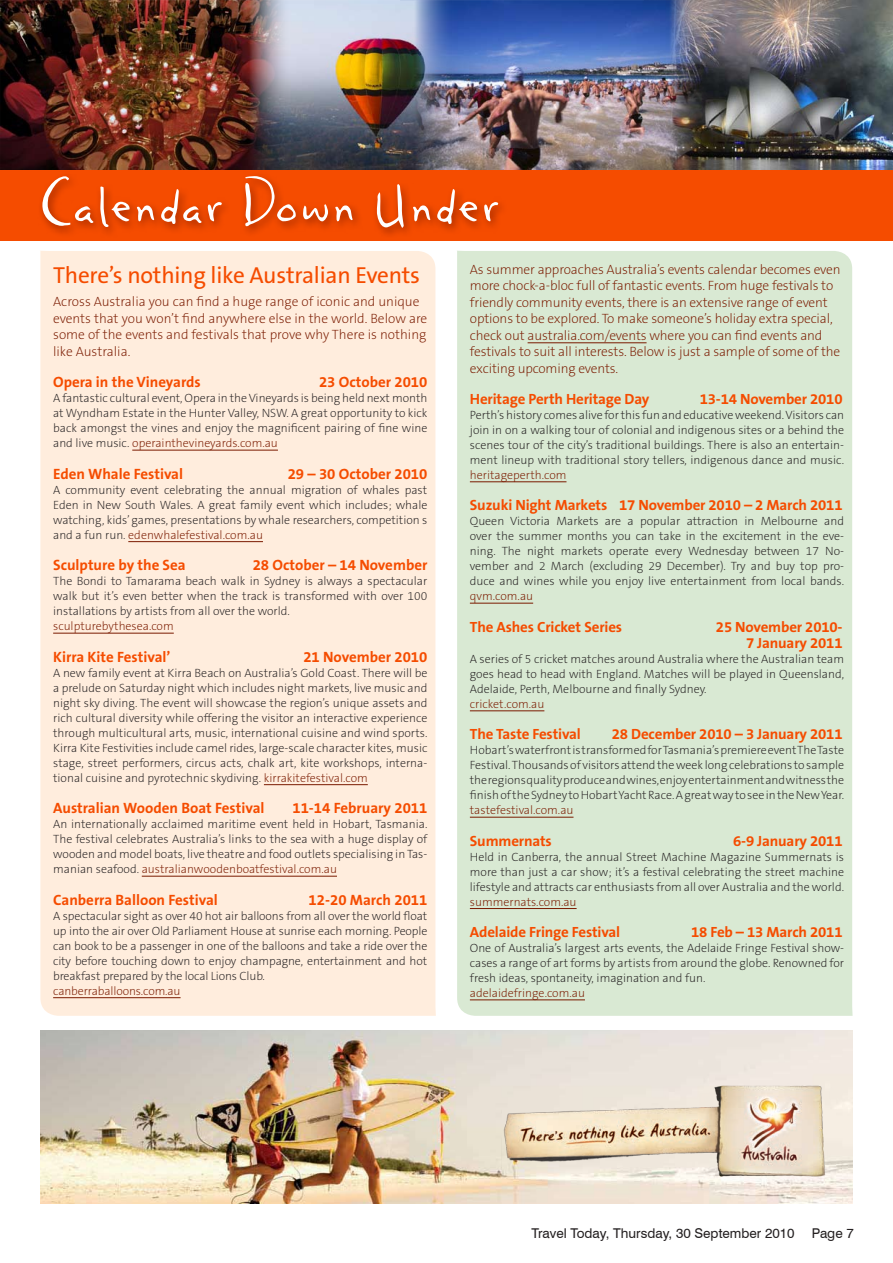
<style>
.page{position:relative;width:893px;height:1263px;background:#fff}
.page>*{position:absolute;margin:0;border:0;box-sizing:border-box;transform-origin:0 0}
.t1{font:75.6px "Rats Irreverence";color:#fff}
.t2{font:23.25px "The Sans B5 Plain";letter-spacing:-.01em;color:#f54c00}
.t3{font:700 15px "The Sans B7";color:#f54c00}
.t4{font:700 14.85px/16.4px "The Sans B7";letter-spacing:-.01em;color:#f54c00;text-align:right}
.t5{font:200 13.5px/16.5px "The Sans B2";letter-spacing:-.01em;color:#7a1a00}
.t6{font:13.5px "Swiss 721 BT";color:#231f20}
.t7{font:200 12px/15px "The Sans B2";color:#231f20;text-align:justify}
.t8{font:200 12px "The Sans B2";color:#7a1a00}
.s1{color:#7a1a00}
</style>
<div class="page">
<div style="left:40px;top:251px;width:396px;height:765px;background:#ffeddd"></div>
<div style="left:457px;top:250px;width:396px;height:766px;background:#d9e9d3"></div>
<img style="left:40px;top:1031px;width:813px;height:172px">
<img style="left:711px;top:0;width:182px;height:170px">
<img style="left:457px;top:0;width:254px;height:170px">
<img style="left:291px;top:0;width:166px;height:170px">
<img style="left:0;top:0;width:291px;height:170px">
<div style="left:0;top:170px;width:893px;height:70px;background:#f54c00"></div>
<div style="left:37px;top:171px;width:471px;height:67px;background:#7a1a00;opacity:.75"></div>
<img style="left:502px;top:1030px;width:332px;height:159px">
<hr style="left:132px;top:450px;width:146px;height:1px;background:#7a1a00">
<hr style="left:128px;top:541px;width:135px;height:1px;background:#7a1a00">
<hr style="left:53px;top:633px;width:121px;height:1px;background:#7a1a00">
<hr style="left:264px;top:784px;width:104px;height:1px;background:#7a1a00">
<hr style="left:142px;top:876px;width:195px;height:1px;background:#7a1a00">
<hr style="left:53px;top:997px;width:128px;height:1px;background:#7a1a00">
<hr style="left:528px;top:342px;width:119px;height:1px;background:#7a1a00">
<hr style="left:470px;top:481px;width:96px;height:1px;background:#7a1a00">
<hr style="left:470px;top:603px;width:63px;height:1px;background:#7a1a00">
<hr style="left:470px;top:710px;width:74px;height:1px;background:#7a1a00">
<hr style="left:470px;top:817px;width:103px;height:1px;background:#7a1a00">
<hr style="left:470px;top:908px;width:107px;height:1px;background:#7a1a00">
<hr style="left:470px;top:999px;width:115px;height:1px;background:#7a1a00">
<h1 class="t1" style="left:38px;top:156px;width:462px">Calendar Down Under</h1>
<h2 class="t2" style="left:53px;top:263px;width:368px">There’s nothing like Australian Events</h2>
<p class="t5" style="left:53px;top:294px;width:376px">Across Australia you can find a huge range of iconic and unique events that you won’t find anywhere else in the world. Below are some of the events and festivals that prove why There is nothing like Australia.</p>
<p class="t3" style="left:53px;top:374px;width:149px">Opera in the Vineyards</p>
<p class="t3" style="left:319px;top:374px;width:110px">23 October 2010</p>
<p class="t7" style="left:53px;top:391px;width:376px">A fantastic cultural event, Opera in the Vineyards is being held next month at Wyndham Estate in the Hunter Valley, NSW. A great opportunity to kick back amongst the vines and enjoy the magnificent pairing of fine wine and live music. <span class="s1">operainthevineyards.com.au</span></p>
<p class="t3" style="left:53px;top:466px;width:131px">Eden Whale Festival</p>
<p class="t3" style="left:288px;top:466px;width:141px">29 – 30 October 2010</p>
<p class="t7" style="left:53px;top:483px;width:376px">A community event celebrating the annual migration of whales past Eden in New South Wales. A great family event which includes; whale watching, kids’ games, presentations by whale researchers, competition s and a fun run. <span class="s1">edenwhalefestival.com.au</span></p>
<p class="t3" style="left:53px;top:557px;width:134px">Sculpture by the Sea</p>
<p class="t3" style="left:253px;top:557px;width:176px">28 October – 14 November</p>
<p class="t7" style="left:53px;top:574px;width:376px">The Bondi to Tamarama beach walk in Sydney is always a spectacular walk but it’s even better when the track is transformed with over 100 installations by artists from all over the world.</p>
<p class="t8" style="left:53px;top:620px;width:122px">sculpturebythesea.com</p>
<p class="t3" style="left:53px;top:649px;width:119px">Kirra Kite Festival’</p>
<p class="t3" style="left:303px;top:649px;width:126px">21 November 2010</p>
<p class="t7" style="left:53px;top:666px;width:376px">A new family event at Kirra Beach on Australia’s Gold Coast. There will be a prelude on Saturday night which includes night markets, live music and night sky diving. The event will showcase the region’s unique assets and rich cultural diversity while offering the visitor an interactive experience through multicultural arts, music, international cuisine and wind sports.<br>Kirra Kite Festivities include camel rides, large-scale character kites, music stage, street performers, circus acts, chalk art, kite workshops, interna&shy;tional cuisine and pyrotechnic skydiving. <span class="s1">kirrakitefestival.com</span></p>
<p class="t3" style="left:53px;top:800px;width:213px">Australian Wooden Boat Festival</p>
<p class="t3" style="left:292px;top:800px;width:136px">11-14 February 2011</p>
<p class="t7" style="left:53px;top:817px;width:376px">An internationally acclaimed maritime event held in Hobart, Tasmania.<br>The festival celebrates Australia’s links to the sea with a huge display of wooden and model boats, live theatre and food outlets specialising in Tas&shy;manian seafood. <span class="s1">australianwoodenboatfestival.com.au</span></p>
<p class="t3" style="left:53px;top:892px;width:166px">Canberra Balloon Festival</p>
<p class="t3" style="left:309px;top:892px;width:120px">12-20 March 2011</p>
<p class="t7" style="left:53px;top:909px;width:376px">A spectacular sight as over 40 hot air balloons from all over the world float up into the air over Old Parliament House at sunrise each morning. People can book to be a passenger in one of the balloons and take a ride over the city before touching down to enjoy champagne, entertainment and hot breakfast prepared by the local Lions Club.</p>
<p class="t8" style="left:53px;top:985px;width:129px">canberraballoons.com.au</p>
<p class="t5" style="left:470px;top:261px;width:372px">As summer approaches Australia’s events calendar becomes even more chock-a-bloc full of fantastic events. From huge festivals to friendly community events, there is an extensive range of event options to be explored. To make someone’s holiday extra special, check out australia.com/events where you can find events and festivals to suit all interests. Below is just a sample of some of the exciting upcoming events.</p>
<p class="t4" style="left:470px;top:391px;width:181px">Heritage Perth Heritage Day</p>
<p class="t4" style="left:700px;top:391px;width:144px">13-14 November 2010</p>
<p class="t7" style="left:470px;top:408px;width:376px">Perth’s history comes alive for this fun and educative weekend. Visitors can join in on a walking tour of colonial and indigenous sites or a behind the scenes tour of the city’s traditional buildings. There is also an entertain&shy;ment lineup with traditional story tellers, indigenous dance and music.</p>
<p class="t8" style="left:470px;top:469px;width:98px">heritageperth.com</p>
<p class="t4" style="left:470px;top:498px;width:374px">Suzuki Night Markets 17 November 2010 – 2 March 2011</p>
<p class="t7" style="left:470px;top:514px;width:376px">Queen Victoria Markets are a popular attraction in Melbourne and over the summer months you can take in the excitement in the eve&shy;ning. The night markets operate every Wednesday between 17 No&shy;vember and 2 March (excluding 29 December). Try and buy top pro&shy;duce and wines while you enjoy live entertainment from local bands.</p>
<p class="t8" style="left:470px;top:590px;width:65px">qvm.com.au</p>
<p class="t4" style="left:470px;top:619px;width:154px">The Ashes Cricket Series</p>
<p class="t4" style="left:716px;top:619px;width:128px">25 November 2010-<br>7 January 2011</p>
<p class="t7" style="left:470px;top:652px;width:376px">A series of 5 cricket matches around Australia where the Australian team goes head to head with England. Matches will be played in Queensland, Adelaide, Perth, Melbourne and finally Sydney.</p>
<p class="t8" style="left:470px;top:698px;width:76px">cricket.com.au</p>
<p class="t4" style="left:470px;top:727px;width:112px">The Taste Festival</p>
<p class="t4" style="left:612px;top:727px;width:232px">28 December 2010 – 3 January 2011</p>
<p class="t7" style="left:470px;top:743px;width:376px">Hobart’s waterfront is transformed for Tasmania’s premiere event The Taste Festival. Thousands of visitors attend the week long celebrations to sample the regions quality produce and wines, enjoy entertainment and witness the finish of the Sydney to Hobart Yacht Race. A great way to see in the New Year.</p>
<p class="t8" style="left:470px;top:804px;width:105px">tastefestival.com.au</p>
<p class="t4" style="left:470px;top:833px;width:83px">Summernats</p>
<p class="t4" style="left:733px;top:833px;width:111px">6-9 January 2011</p>
<p class="t7" style="left:470px;top:850px;width:376px">Held in Canberra, the annual Street Machine Magazine Summernats is more than just a car show; it’s a festival celebrating the street machine lifestyle and attracts car enthusiasts from all over Australia and the world.</p>
<p class="t8" style="left:470px;top:895px;width:108px">summernats.com.au</p>
<p class="t4" style="left:470px;top:924px;width:152px">Adelaide Fringe Festival</p>
<p class="t4" style="left:691px;top:924px;width:153px">18 Feb – 13 March 2011</p>
<p class="t7" style="left:470px;top:941px;width:376px">One of Australia’s largest arts events, the Adelaide Fringe Festival show&shy;cases a range of art forms by artists from around the globe. Renowned for fresh ideas, spontaneity, imagination and fun.</p>
<p class="t8" style="left:470px;top:987px;width:117px">adelaidefringe.com.au</p>
<p class="t6" style="left:531px;top:1225px;width:265px">Travel Today, Thursday, 30 September 2010</p>
<p class="t6" style="left:812px;top:1225px;width:43px">Page 7</p>
</div>
